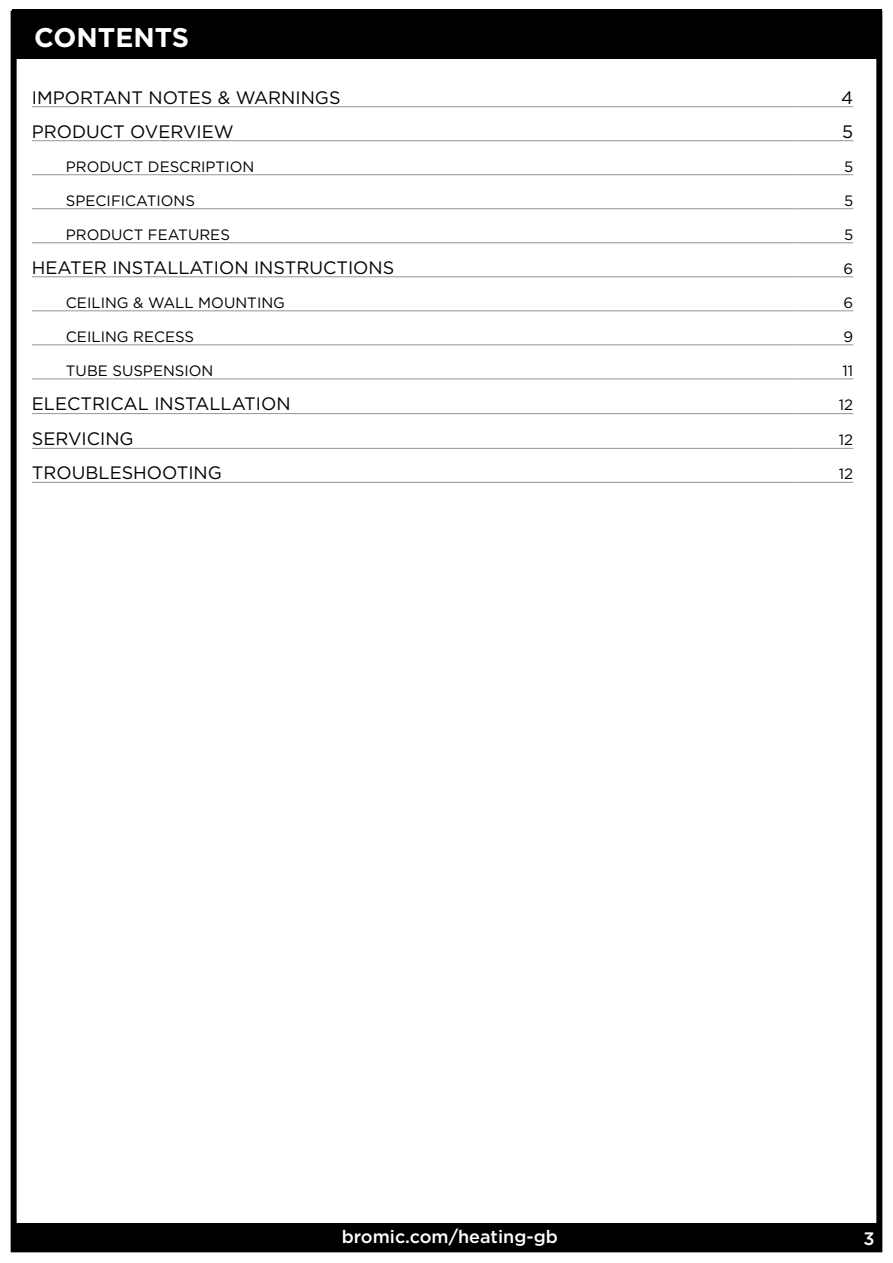
<style>
.page{position:relative;width:893px;height:1263px;background:#fff}
.page>*{position:absolute;margin:0;border:0;box-sizing:border-box;transform-origin:0 0}
.t1{font:700 27px "Gotham";color:#fff}
.t2{font:18px "Gotham";color:#000}
.t3{font:500 18px "Gotham";color:#fff}
.t4{font:15px "Gotham";color:#000}
</style>
<div class="page">
<div style="left:11px;top:1223px;width:870px;height:29px;background:#000"></div>
<div style="left:12px;top:9px;width:870px;height:50px;background:#000"></div>
<div style="left:11px;top:11px;width:871px;height:1241px;border:6px solid #000"></div>
<hr style="left:32px;top:106px;width:761px;height:1px;background:#939597">
<hr style="left:793px;top:106px;width:60px;height:1px;background:#939597">
<hr style="left:32px;top:140px;width:761px;height:1px;background:#939597">
<hr style="left:793px;top:140px;width:60px;height:1px;background:#939597">
<hr style="left:32px;top:174px;width:761px;height:1px;background:#939597">
<hr style="left:793px;top:174px;width:60px;height:1px;background:#939597">
<hr style="left:32px;top:208px;width:761px;height:1px;background:#939597">
<hr style="left:793px;top:208px;width:60px;height:1px;background:#939597">
<hr style="left:32px;top:242px;width:761px;height:1px;background:#939597">
<hr style="left:793px;top:242px;width:60px;height:1px;background:#939597">
<hr style="left:32px;top:276px;width:761px;height:1px;background:#939597">
<hr style="left:793px;top:276px;width:60px;height:1px;background:#939597">
<hr style="left:32px;top:310px;width:761px;height:1px;background:#939597">
<hr style="left:793px;top:310px;width:60px;height:1px;background:#939597">
<hr style="left:32px;top:344px;width:761px;height:1px;background:#939597">
<hr style="left:793px;top:344px;width:60px;height:1px;background:#939597">
<hr style="left:32px;top:378px;width:761px;height:1px;background:#939597">
<hr style="left:793px;top:378px;width:60px;height:1px;background:#939597">
<hr style="left:32px;top:413px;width:761px;height:1px;background:#939597">
<hr style="left:793px;top:413px;width:60px;height:1px;background:#939597">
<hr style="left:32px;top:448px;width:761px;height:1px;background:#939597">
<hr style="left:793px;top:448px;width:60px;height:1px;background:#939597">
<hr style="left:32px;top:482px;width:761px;height:1px;background:#939597">
<hr style="left:793px;top:482px;width:60px;height:1px;background:#939597">
<h1 class="t1" style="left:34px;top:26px;width:156px">CONTENTS</h1>
<p class="t2" style="left:32px;top:89px;width:310px">IMPORTANT NOTES &amp; WARNINGS</p>
<p class="t2" style="left:841px;top:89px;width:14px">4</p>
<p class="t2" style="left:32px;top:123px;width:203px">PRODUCT OVERVIEW</p>
<p class="t2" style="left:842px;top:123px;width:13px">5</p>
<p class="t4" style="left:66px;top:160px;width:190px">PRODUCT DESCRIPTION</p>
<p class="t4" style="left:844px;top:160px;width:11px">5</p>
<p class="t4" style="left:66px;top:194px;width:131px">SPECIFICATIONS</p>
<p class="t4" style="left:844px;top:194px;width:11px">5</p>
<p class="t4" style="left:66px;top:228px;width:166px">PRODUCT FEATURES</p>
<p class="t4" style="left:844px;top:228px;width:11px">5</p>
<p class="t2" style="left:32px;top:259px;width:364px">HEATER INSTALLATION INSTRUCTIONS</p>
<p class="t4" style="left:844px;top:262px;width:11px">6</p>
<p class="t4" style="left:66px;top:296px;width:221px">CEILING &amp; WALL MOUNTING</p>
<p class="t4" style="left:844px;top:296px;width:11px">6</p>
<p class="t4" style="left:66px;top:330px;width:130px">CEILING RECESS</p>
<p class="t4" style="left:844px;top:330px;width:11px">9</p>
<p class="t4" style="left:66px;top:364px;width:149px">TUBE SUSPENSION</p>
<p class="t4" style="left:842px;top:364px;width:12px">11</p>
<p class="t2" style="left:32px;top:396px;width:260px">ELECTRICAL INSTALLATION</p>
<p class="t4" style="left:839px;top:398px;width:16px">12</p>
<p class="t2" style="left:32px;top:431px;width:103px">SERVICING</p>
<p class="t4" style="left:839px;top:433px;width:16px">12</p>
<p class="t2" style="left:32px;top:465px;width:192px">TROUBLESHOOTING</p>
<p class="t4" style="left:839px;top:467px;width:16px">12</p>
<p class="t3" style="left:342px;top:1229px;width:218px">bromic.com/heating-gb</p>
<p class="t3" style="left:864px;top:1231px;width:13px">3</p>
</div>
